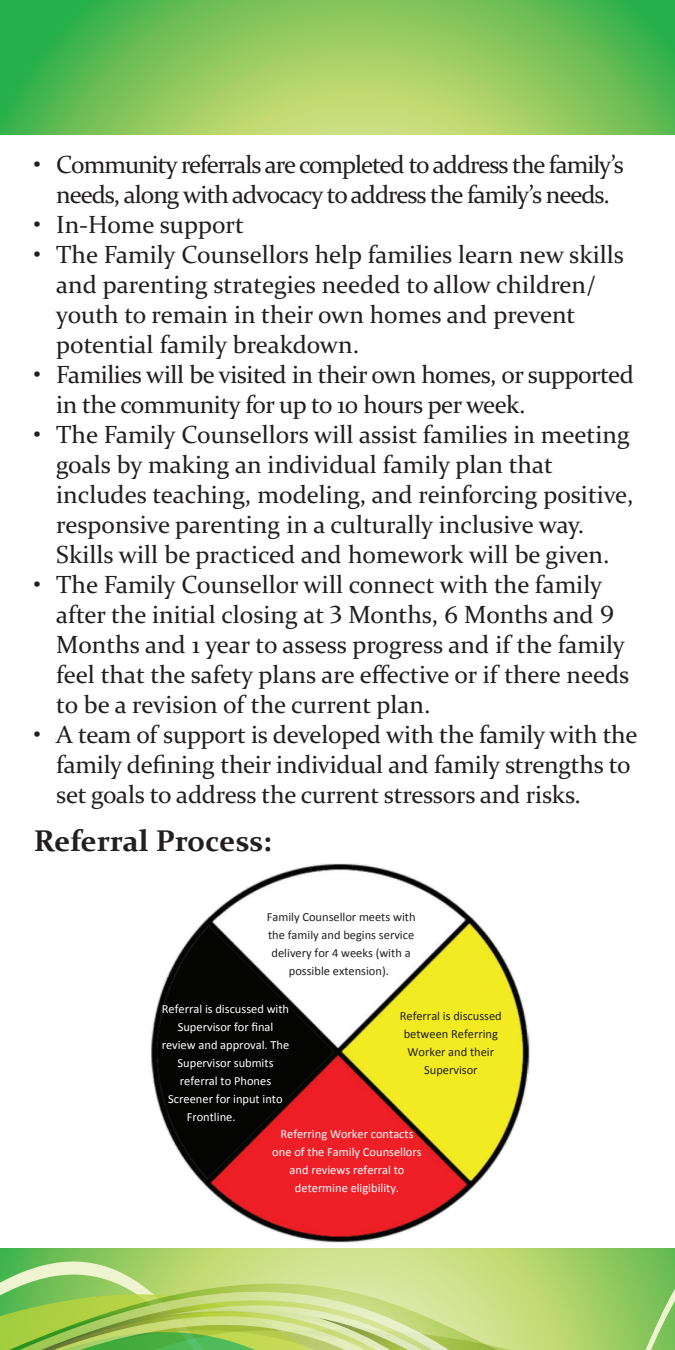
<style>
.page{position:relative;width:675px;height:1350px;background:#fff}
.page>*{position:absolute;margin:0;border:0;box-sizing:border-box;transform-origin:0 0}
.t1{font:700 30px "Constantia";color:#231f20}
.t2{font:25px/30px "Constantia";color:#231f20}
.t3{font:25px/30px "Constantia";letter-spacing:-.04em;color:#231f20;text-align:center}
.t4{font:25px/30px "Constantia";letter-spacing:-.02em;color:#231f20}
.t5{font:12.5px/18px "Calibri";color:#fff;text-align:center}
.t6{font:12.5px/18px "Calibri";color:#231f20;text-align:center}
.s1{font-family:"Constantia";color:#fff}
</style>
<div class="page">
<svg style="left:0;top:1249px;width:675px;height:35px;background:#b2d679"></svg>
<svg style="left:0;top:1284px;width:675px;height:8px;background:#b1d575"></svg>
<svg style="left:0;top:1292px;width:675px;height:8px;background:#b2d575"></svg>
<svg style="left:0;top:1300px;width:675px;height:50px;background:#b0d16d"></svg>
<svg style="left:0;top:0;width:675px;height:36px;background:#63bc54"></svg>
<svg style="left:0;top:36px;width:675px;height:99px;background:#89c75f"></svg>
<img style="left:139px;top:863px;width:397px;height:386px">
<p class="t3" style="left:34px;top:150px;width:592px">• Community referrals are completed to address the family’s needs, along with advocacy to address the family’s needs.</p>
<p class="t2" style="left:34px;top:210px;width:212px">• In-Home support</p>
<p class="t2" style="left:56px;top:240px;width:569px;text-indent:-22px">• The Family Counsellors help families learn new skills and parenting strategies needed to allow children/ youth to remain in their own homes and prevent potential family breakdown.</p>
<p class="t4" style="left:56px;top:360px;width:579px;text-indent:-22px">• Families will be visited in their own homes, or supported in the community for up to 10 hours per week.</p>
<p class="t2" style="left:56px;top:420px;width:579px;text-indent:-22px">• The Family Counsellors will assist families in meeting goals by making an individual family plan that includes teaching, modeling, and reinforcing positive, responsive parenting in a culturally inclusive way.<br>Skills will be practiced and homework will be given.</p>
<p class="t2" style="left:56px;top:570px;width:575px;text-indent:-22px">• The Family Counsellor will connect with the family after the initial closing at 3 Months, 6 Months and 9<br>Months and 1 year to assess progress and if the family feel that the safety plans are effective or if there needs to be a revision of the current plan.</p>
<p class="t2" style="left:56px;top:720px;width:583px;text-indent:-22px">• A team of support is developed with the family with the family defining their individual and family strengths to set goals to address the current stressors and risks.</p>
<p class="t1" style="left:34px;top:820px;width:239px">Referral Process:</p>
<p class="t6" style="left:267px;top:907px;width:150px">Family Counsellor meets with the family and begins service delivery for 4 weeks (with a possible extension).<span class="s1">)</span></p>
<p class="t5" style="left:162px;top:999px;width:129px">Referral is discussed with</p>
<p class="t6" style="left:400px;top:1006px;width:104px">Referral is discussed between Referring<br>Worker and their<br>Supervisor</p>
<p class="t5" style="left:162px;top:1017px;width:129px">Supervisor for final review and approval. The</p>
<p class="t5" style="left:178px;top:1053px;width:98px">Supervisor submits</p>
<p class="t5" style="left:168px;top:1071px;width:116px">referral to Phones<br>Screener for input into</p>
<p class="t5" style="left:187px;top:1107px;width:50px">Frontline.</p>
<p class="t5" style="left:272px;top:1124px;width:151px">Referring Worker contacts one of the Family Counsellors and reviews referral to determine eligibility.</p>
</div>
